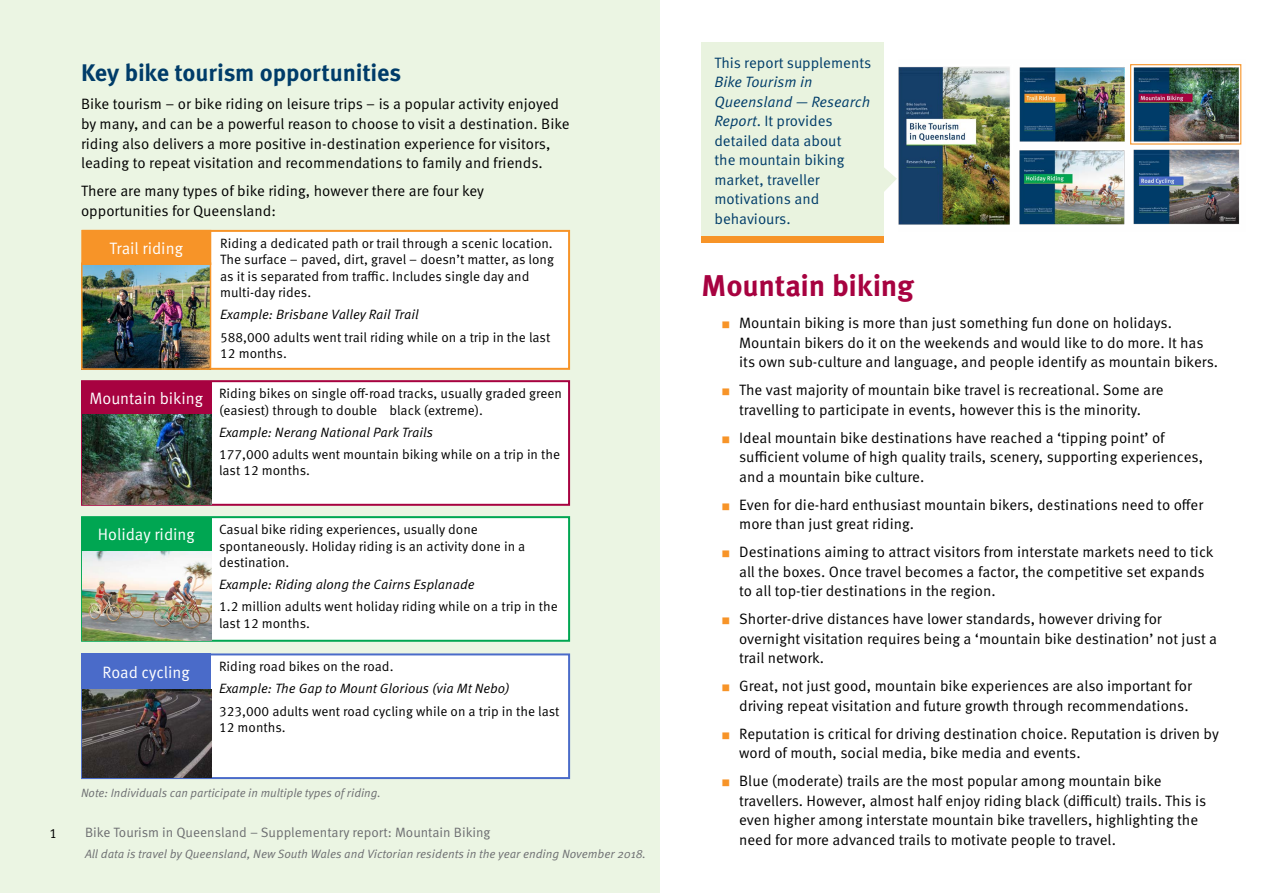
<style>
.page{position:relative;width:1263px;height:893px;background:#fff}
.page>*{position:absolute;margin:0;border:0;box-sizing:border-box;transform-origin:0 0}
.Heading_2{font:700 30px "Meta Pro";letter-spacing:-.01em;color:#a70240}
.BODY_COPY{font:700 24px "Meta Pro";letter-spacing:-.01em;color:#003c69}
.t1{font:16.5px "Meta Pro Norm";color:#fff}
.BODY_COPY-2{font:15px/19.5px "Meta Pro Norm";color:#000}
.BODY_COPY-3{font:15px/19.5px "Meta Pro Norm";color:#003c69}
.BODY_COPY-4{font:13.5px/16.5px "Meta Pro Norm";color:#000}
.BODY_COPY-5{font:13.5px "Meta Pro Norm Ita";color:#000}
.t2{font:13.5px "Meta Pro Norm";color:#6d6e71}
.Footnote_text{font:12px "Meta Pro Norm Ita";color:#6d6e71}
.s1{font-family:"Meta Pro Norm Ita"}
.s2{font-size:9px;color:#f79428}
</style>
<div class="page">
<div style="left:0;top:0;width:660px;height:893px;background:#ebf5e3"></div>
<div style="left:82px;top:654px;width:487px;height:124px;background:#fff"></div>
<div style="left:81px;top:653px;width:489px;height:126px;border:2px solid #4a6bc9"></div>
<img style="left:83px;top:689px;width:128px;height:88px">
<div style="left:81px;top:653px;width:130px;height:36px;background:#4a6bc9"></div>
<div style="left:82px;top:517px;width:487px;height:124px;background:#fff"></div>
<div style="left:81px;top:516px;width:489px;height:126px;border:2px solid #00a652"></div>
<img style="left:83px;top:550px;width:129px;height:90px">
<div style="left:81px;top:517px;width:131px;height:33px;background:#00a652"></div>
<div style="left:83px;top:231px;width:486px;height:138px;background:#fff"></div>
<div style="left:82px;top:230px;width:488px;height:140px;border:2px solid #f79428"></div>
<img style="left:84px;top:265px;width:124px;height:102px">
<div style="left:81px;top:262px;width:130px;height:108px;border:2px solid #f79428"></div>
<div style="left:82px;top:231px;width:128px;height:33px;background:#f79428"></div>
<div style="left:81px;top:230px;width:130px;height:35px;border:2px solid #f79428"></div>
<div style="left:82px;top:381px;width:487px;height:124px;background:#fff"></div>
<div style="left:81px;top:380px;width:489px;height:126px;border:2px solid #a70240"></div>
<img style="left:83px;top:414px;width:129px;height:90px">
<div style="left:81px;top:382px;width:131px;height:32px;background:#a70240"></div>
<svg style="left:884px;top:168px;width:13px;height:24px"></svg>
<div style="left:702px;top:43px;width:182px;height:197px;background:#e9f3df"></div>
<div style="left:702px;top:237px;width:182px;height:6px;background:#f79428"></div>
<img style="left:899px;top:64px;width:343px;height:161px">
<div style="left:1130px;top:64px;width:111px;height:81px;border:1px solid #f79428"></div>
<p class="BODY_COPY-4" style="left:49px;top:824px;width:9px">1</p>
<p class="BODY_COPY" style="left:81px;top:54px;width:322px">Key bike tourism opportunities</p>
<p class="BODY_COPY-2" style="left:81px;top:94px;width:490px">Bike tourism – or bike riding on leisure trips – is a popular activity enjoyed by many, and can be a powerful reason to choose to visit a destination. Bike riding also delivers a more positive in-destination experience for visitors, leading to repeat visitation and recommendations to family and friends.</p>
<p class="BODY_COPY-2" style="left:81px;top:180px;width:405px">There are many types of bike riding, however there are four key opportunities for Queensland:</p>
<p class="t1" style="left:110px;top:235px;width:75px">Trail riding</p>
<p class="t1" style="left:90px;top:386px;width:115px">Mountain biking</p>
<p class="BODY_COPY-4" style="left:220px;top:234px;width:335px">Riding a dedicated path or trail through a scenic location.<br>The surface – paved, dirt, gravel – doesn’t matter, as long as it is separated from traffic. Includes single day and multi-day rides.</p>
<p class="BODY_COPY-5" style="left:220px;top:305px;width:200px">Example: Brisbane Valley Rail Trail</p>
<p class="BODY_COPY-4" style="left:220px;top:328px;width:332px">588,000 adults went trail riding while on a trip in the last<br>12 months.</p>
<p class="BODY_COPY-4" style="left:219px;top:384px;width:344px">Riding bikes on single off-road tracks, usually graded green (easiest) through to double black (extreme).</p>
<p class="BODY_COPY-5" style="left:219px;top:422px;width:215px">Example: Nerang National Park Trails</p>
<p class="BODY_COPY-4" style="left:219px;top:445px;width:343px">177,000 adults went mountain biking while on a trip in the last 12 months.</p>
<p class="t1" style="left:98px;top:522px;width:99px">Holiday riding</p>
<p class="t1" style="left:103px;top:659px;width:89px">Road cycling</p>
<p class="BODY_COPY-4" style="left:219px;top:520px;width:308px">Casual bike riding experiences, usually done spontaneously. Holiday riding is an activity done in a destination.</p>
<p class="BODY_COPY-5" style="left:219px;top:574px;width:257px">Example: Riding along the Cairns Esplanade</p>
<p class="BODY_COPY-4" style="left:219px;top:597px;width:340px">1.2 million adults went holiday riding while on a trip in the last 12 months.</p>
<p class="BODY_COPY-4" style="left:219px;top:657px;width:176px">Riding road bikes on the road.</p>
<p class="BODY_COPY-5" style="left:219px;top:679px;width:292px">Example: The Gap to Mount Glorious (via Mt Nebo)</p>
<p class="BODY_COPY-4" style="left:219px;top:702px;width:342px">323,000 adults went road cycling while on a trip in the last<br>12 months.</p>
<p class="Footnote_text" style="left:81px;top:784px;width:301px">Note: Individuals can participate in multiple types of riding.</p>
<p class="t2" style="left:85px;top:822px;width:407px">Bike Tourism in Queensland – Supplementary report: Mountain Biking</p>
<p class="Footnote_text" style="left:85px;top:845px;width:562px">All data is travel by Queensland, New South Wales and Victorian residents in the year ending November 2018.</p>
<p class="BODY_COPY-3" style="left:714px;top:52px;width:158px">This report supplements<br><span class="s1">Bike Tourism in<br>Queensland — Research<br>Report</span>. It provides detailed data about<br>the mountain biking market, traveller motivations and behaviours.</p>
<p class="Heading_2" style="left:702px;top:262px;width:214px">Mountain biking</p>
<p class="BODY_COPY-2" style="left:739px;top:312px;width:480px;text-indent:-17px"><span class="s2">■</span> Mountain biking is more than just something fun done on holidays.<br>Mountain bikers do it on the weekends and would like to do more. It has its own sub-culture and language, and people identify as mountain bikers.</p>
<p class="BODY_COPY-2" style="left:722px;top:379px;width:443px;text-align:center"><span class="s2">■</span> The vast majority of mountain bike travel is recreational. Some are travelling to participate in events, however this is the minority.</p>
<p class="BODY_COPY-2" style="left:739px;top:427px;width:465px;text-indent:-17px"><span class="s2">■</span> Ideal mountain bike destinations have reached a ‘tipping point’ of sufficient volume of high quality trails, scenery, supporting experiences, and a mountain bike culture.</p>
<p class="BODY_COPY-2" style="left:739px;top:494px;width:466px;text-indent:-17px"><span class="s2">■</span> Even for die-hard enthusiast mountain bikers, destinations need to offer more than just great riding.</p>
<p class="BODY_COPY-2" style="left:739px;top:541px;width:476px;text-indent:-17px"><span class="s2">■</span> Destinations aiming to attract visitors from interstate markets need to tick all the boxes. Once travel becomes a factor, the competitive set expands to all top-tier destinations in the region.</p>
<p class="BODY_COPY-2" style="left:739px;top:608px;width:479px;text-indent:-17px"><span class="s2">■</span> Shorter-drive distances have lower standards, however driving for overnight visitation requires being a ‘mountain bike destination’ not just a trail network.</p>
<p class="BODY_COPY-2" style="left:722px;top:675px;width:471px;text-align:right"><span class="s2">■</span> Great, not just good, mountain bike experiences are also important for driving repeat visitation and future growth through recommendations.</p>
<p class="BODY_COPY-2" style="left:739px;top:723px;width:481px;text-indent:-17px"><span class="s2">■</span> Reputation is critical for driving destination choice. Reputation is driven by word of mouth, social media, bike media and events.</p>
<p class="BODY_COPY-2" style="left:739px;top:770px;width:469px;text-indent:-17px"><span class="s2">■</span> Blue (moderate) trails are the most popular among mountain bike travellers. However, almost half enjoy riding black (difficult) trails. This is even higher among interstate mountain bike travellers, highlighting the need for more advanced trails to motivate people to travel.</p>
</div>
